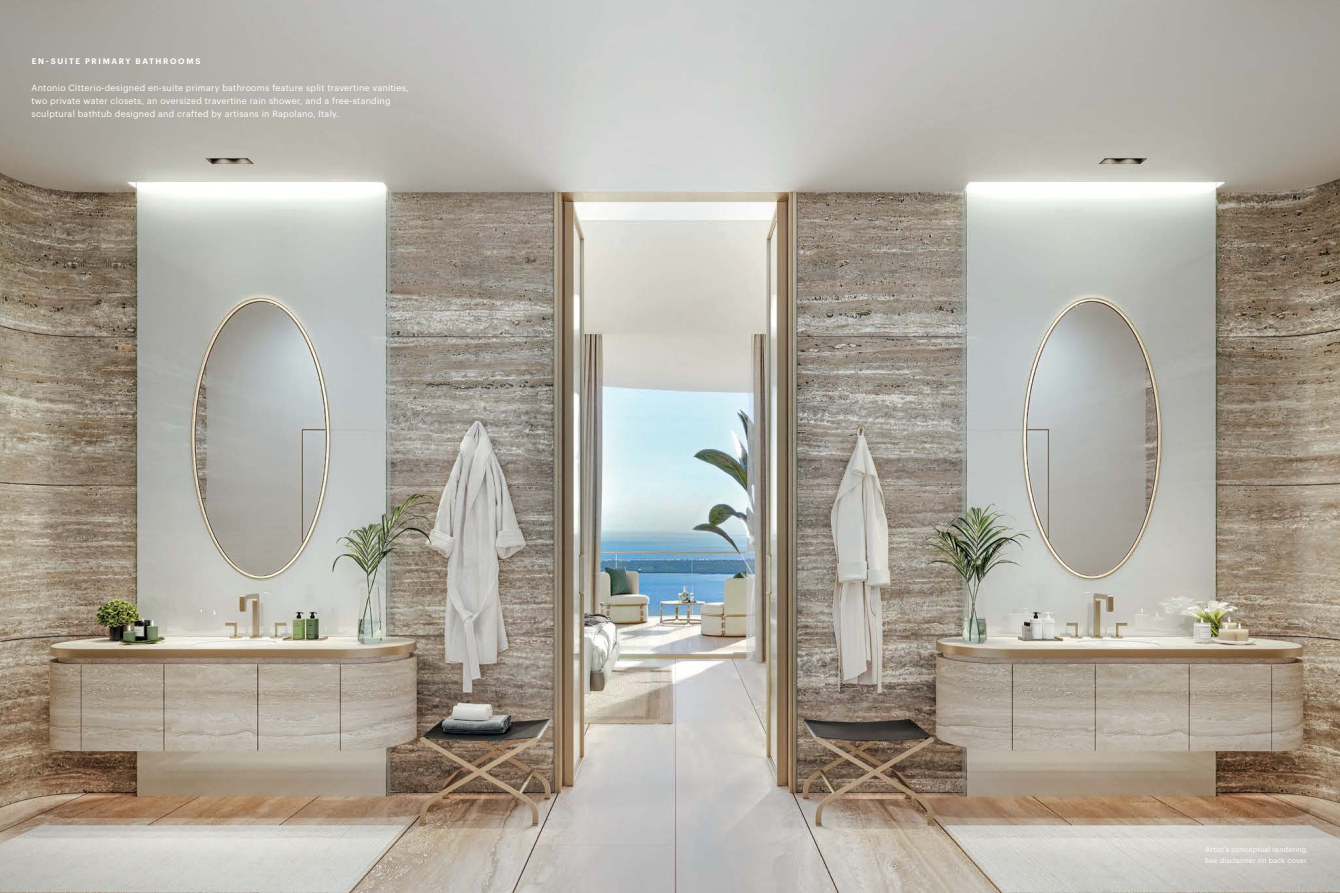
<style>
.page{position:relative;width:1340px;height:893px;background:#fff}
.page>*{position:absolute;margin:0;border:0;box-sizing:border-box;transform-origin:0 0}
.t1{font:8.84px/13.2px "Graphik";letter-spacing:.03em;color:#fff}
.t2{font:600 7.88px "Graphik";letter-spacing:.205em;color:#fff}
.t3{font:7px/10.8px "Graphik";letter-spacing:.03em;color:#fff}
</style>
<div class="page">
<img style="left:0;top:0;width:1339px;height:893px">
<p class="t2" style="left:32px;top:55px;width:170px">EN-SUITE PRIMARY BATHROOMS</p>
<p class="t1" style="left:31px;top:80px;width:379px">Antonio Citterio-designed en-suite primary bathrooms feature split travertine vanities, two private water closets, an oversized travertine rain shower, and a free-standing sculptural bathtub designed and crafted by artisans in Rapolano, Italy.</p>
<p class="t3" style="left:1204px;top:843px;width:105px">Artist’s conceptual rendering.<br>See disclaimer on back cover.</p>
</div>
